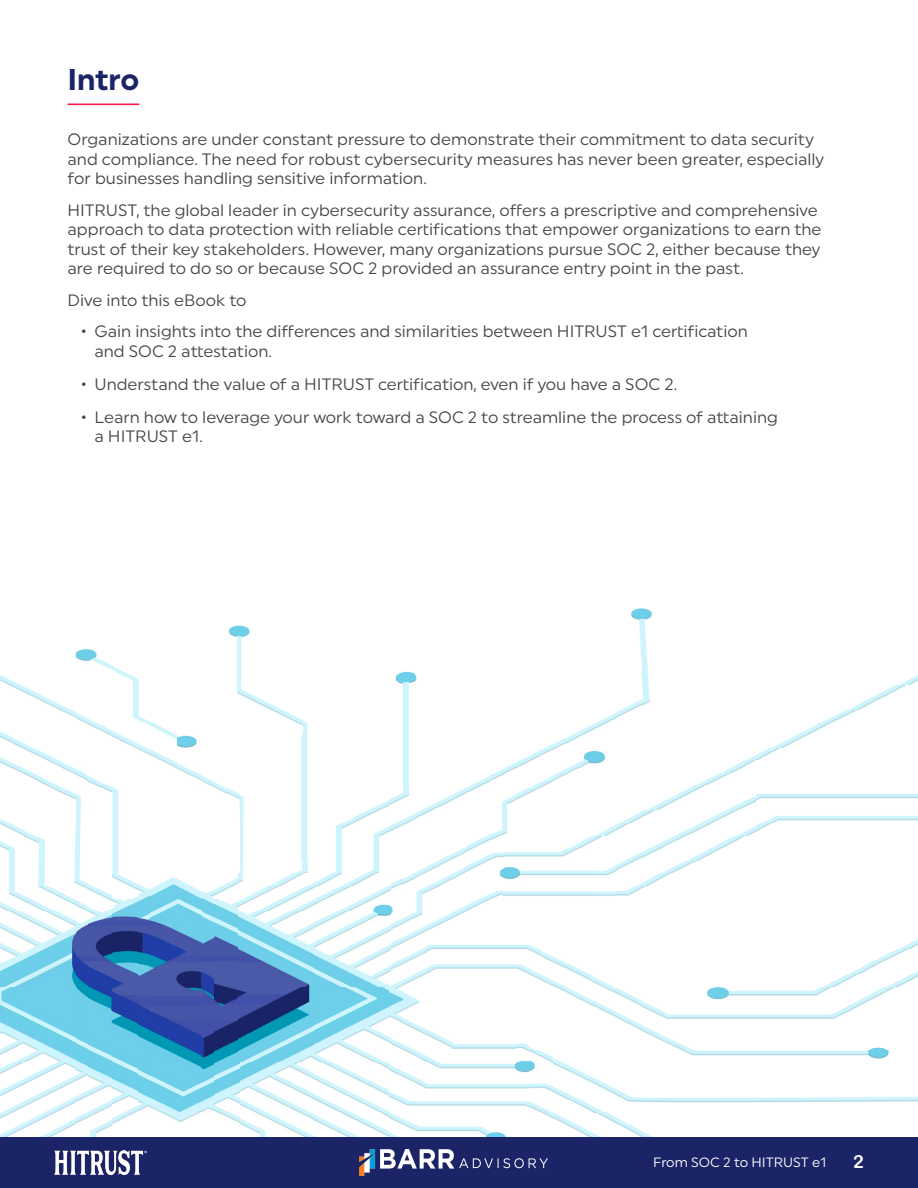
<style>
.page{position:relative;width:918px;height:1188px;background:#fff}
.page>*{position:absolute;margin:0;border:0;box-sizing:border-box;transform-origin:0 0}
.Bigger_Headlines{font:700 30px "Uniform";letter-spacing:-.01em;color:#1b2466}
.t1{font:18px "Arial Rounded MT Bold";color:#fff}
.Body_Copy{font:16.5px/19.5px "Uniform";color:#474746}
.t2{font:13.5px "Uniform";color:#fff}
</style>
<div class="page">
<img style="left:0;top:986px;width:75px;height:151px">
<img style="left:88px;top:911px;width:25px;height:226px">
<img style="left:239px;top:986px;width:151px;height:151px">
<img style="left:390px;top:1037px;width:25px;height:100px">
<img style="left:415px;top:1124px;width:91px;height:13px">
<img style="left:554px;top:1113px;width:25px;height:19px">
<img style="left:579px;top:1126px;width:22px;height:11px">
<img style="left:620px;top:1124px;width:32px;height:13px">
<img style="left:75px;top:768px;width:13px;height:356px">
<img style="left:113px;top:898px;width:25px;height:226px">
<img style="left:151px;top:898px;width:50px;height:224px">
<img style="left:214px;top:899px;width:25px;height:224px">
<img style="left:529px;top:1049px;width:25px;height:70px">
<img style="left:593px;top:1112px;width:36px;height:13px">
<img style="left:138px;top:884px;width:13px;height:228px">
<img style="left:201px;top:890px;width:13px;height:222px">
<img style="left:415px;top:1062px;width:114px;height:45px">
<img style="left:567px;top:1099px;width:36px;height:13px">
<img style="left:617px;top:1090px;width:301px;height:13px">
<img style="left:554px;top:1087px;width:23px;height:12px">
<img style="left:592px;top:1077px;width:25px;height:18px">
<img style="left:566px;top:1064px;width:26px;height:19px">
<img style="left:554px;top:1058px;width:12px;height:12px">
<img style="left:415px;top:1050px;width:22px;height:12px">
<img style="left:516px;top:1043px;width:13px;height:19px">
<img style="left:667px;top:1037px;width:25px;height:18px">
<img style="left:692px;top:1049px;width:197px;height:10px">
<img style="left:428px;top:1030px;width:25px;height:19px">
<svg style="left:528px;top:1043px;width:5px;height:6px"></svg>
<img style="left:642px;top:1001px;width:25px;height:42px">
<img style="left:871px;top:1047px;width:14px;height:2px">
<img style="left:403px;top:911px;width:25px;height:125px">
<img style="left:617px;top:988px;width:25px;height:43px">
<img style="left:390px;top:878px;width:13px;height:145px">
<img style="left:592px;top:976px;width:25px;height:42px">
<img style="left:667px;top:1011px;width:183px;height:8px">
<img style="left:566px;top:963px;width:26px;height:43px">
<img style="left:707px;top:987px;width:23px;height:13px">
<img style="left:839px;top:999px;width:33px;height:12px">
<img style="left:541px;top:950px;width:25px;height:42px">
<img style="left:730px;top:986px;width:106px;height:10px">
<img style="left:862px;top:986px;width:38px;height:13px">
<img style="left:0;top:885px;width:75px;height:101px">
<img style="left:239px;top:885px;width:151px;height:101px">
<img style="left:516px;top:944px;width:25px;height:36px">
<img style="left:825px;top:974px;width:34px;height:12px">
<img style="left:889px;top:974px;width:29px;height:12px">
<img style="left:428px;top:944px;width:88px;height:29px">
<img style="left:849px;top:961px;width:35px;height:13px">
<img style="left:874px;top:948px;width:38px;height:13px">
<img style="left:901px;top:939px;width:17px;height:9px">
<img style="left:428px;top:912px;width:25px;height:18px">
<img style="left:453px;top:900px;width:25px;height:18px">
<img style="left:88px;top:873px;width:25px;height:38px">
<img style="left:415px;top:866px;width:13px;height:45px">
<img style="left:478px;top:890px;width:25px;height:15px">
<img style="left:113px;top:873px;width:25px;height:25px">
<img style="left:151px;top:877px;width:50px;height:21px">
<img style="left:214px;top:873px;width:25px;height:23px">
<img style="left:428px;top:860px;width:12px;height:32px">
<img style="left:503px;top:848px;width:88px;height:48px">
<img style="left:591px;top:865px;width:25px;height:31px">
<img style="left:616px;top:885px;width:33px;height:11px">
<img style="left:0;top:823px;width:25px;height:62px">
<img style="left:38px;top:837px;width:7px;height:48px">
<img style="left:63px;top:763px;width:12px;height:120px">
<img style="left:239px;top:794px;width:5px;height:89px">
<img style="left:272px;top:873px;width:105px;height:12px">
<img style="left:402px;top:873px;width:13px;height:12px">
<img style="left:440px;top:848px;width:25px;height:37px">
<img style="left:491px;top:801px;width:12px;height:77px">
<img style="left:639px;top:873px;width:32px;height:12px">
<img style="left:101px;top:785px;width:17px;height:88px">
<img style="left:226px;top:788px;width:13px;height:11px">
<img style="left:296px;top:860px;width:12px;height:13px">
<img style="left:333px;top:823px;width:19px;height:50px">
<img style="left:365px;top:799px;width:25px;height:74px">
<img style="left:465px;top:835px;width:26px;height:38px">
<img style="left:616px;top:852px;width:26px;height:19px">
<img style="left:662px;top:860px;width:38px;height:13px">
<img style="left:302px;top:719px;width:6px;height:141px">
<img style="left:642px;top:839px;width:25px;height:19px">
<img style="left:689px;top:848px;width:33px;height:12px">
<img style="left:25px;top:831px;width:13px;height:12px">
<svg style="left:465px;top:835px;width:1px;height:13px"></svg>
<img style="left:570px;top:835px;width:38px;height:13px">
<img style="left:667px;top:827px;width:25px;height:18px">
<img style="left:712px;top:835px;width:37px;height:13px">
<img style="left:352px;top:812px;width:13px;height:12px">
<img style="left:390px;top:785px;width:25px;height:47px">
<img style="left:503px;top:762px;width:13px;height:73px">
<img style="left:597px;top:823px;width:33px;height:12px">
<img style="left:692px;top:815px;width:25px;height:19px">
<img style="left:739px;top:823px;width:33px;height:12px">
<svg style="left:0;top:819px;width:8px;height:4px"></svg>
<svg style="left:344px;top:819px;width:8px;height:4px"></svg>
<img style="left:415px;top:801px;width:25px;height:18px">
<img style="left:621px;top:810px;width:35px;height:13px">
<img style="left:717px;top:802px;width:25px;height:19px">
<img style="left:755px;top:794px;width:163px;height:29px">
<img style="left:440px;top:788px;width:25px;height:19px">
<img style="left:516px;top:788px;width:12px;height:12px">
<img style="left:647px;top:797px;width:36px;height:13px">
<img style="left:742px;top:796px;width:13px;height:12px">
<img style="left:38px;top:750px;width:25px;height:44px">
<img style="left:88px;top:776px;width:13px;height:12px">
<img style="left:201px;top:775px;width:25px;height:18px">
<img style="left:465px;top:775px;width:26px;height:19px">
<img style="left:528px;top:775px;width:26px;height:19px">
<img style="left:673px;top:785px;width:33px;height:12px">
<img style="left:12px;top:737px;width:26px;height:44px">
<svg style="left:100px;top:776px;width:6px;height:9px"></svg>
<img style="left:176px;top:734px;width:25px;height:47px">
<img style="left:403px;top:671px;width:12px;height:114px">
<img style="left:491px;top:769px;width:12px;height:12px">
<img style="left:554px;top:762px;width:25px;height:19px">
<img style="left:697px;top:772px;width:37px;height:13px">
<img style="left:0;top:731px;width:12px;height:37px">
<img style="left:151px;top:750px;width:25px;height:18px">
<img style="left:516px;top:750px;width:25px;height:18px">
<img style="left:579px;top:750px;width:27px;height:19px">
<img style="left:724px;top:760px;width:32px;height:12px">
<img style="left:126px;top:738px;width:25px;height:18px">
<img style="left:541px;top:738px;width:25px;height:18px">
<img style="left:747px;top:747px;width:38px;height:13px">
<img style="left:101px;top:725px;width:25px;height:19px">
<img style="left:163px;top:728px;width:13px;height:11px">
<img style="left:566px;top:725px;width:25px;height:19px">
<img style="left:774px;top:734px;width:36px;height:13px">
<img style="left:75px;top:712px;width:26px;height:19px">
<img style="left:144px;top:722px;width:19px;height:10px">
<img style="left:289px;top:713px;width:13px;height:12px">
<img style="left:591px;top:713px;width:25px;height:18px">
<img style="left:799px;top:722px;width:34px;height:12px">
<img style="left:50px;top:699px;width:25px;height:19px">
<img style="left:126px;top:673px;width:24px;height:49px">
<img style="left:264px;top:701px;width:25px;height:18px">
<img style="left:616px;top:700px;width:26px;height:18px">
<img style="left:823px;top:709px;width:38px;height:13px">
<img style="left:25px;top:687px;width:25px;height:18px">
<img style="left:239px;top:684px;width:25px;height:23px">
<img style="left:642px;top:609px;width:10px;height:97px">
<img style="left:850px;top:697px;width:33px;height:12px">
<img style="left:0;top:675px;width:25px;height:18px">
<img style="left:229px;top:625px;width:10px;height:69px">
<img style="left:874px;top:684px;width:37px;height:13px">
<img style="left:113px;top:666px;width:13px;height:11px">
<img style="left:239px;top:625px;width:11px;height:59px">
<svg style="left:395px;top:672px;width:8px;height:12px"></svg>
<img style="left:901px;top:675px;width:17px;height:9px">
<img style="left:75px;top:649px;width:25px;height:15px">
<svg style="left:100px;top:659px;width:13px;height:11px"></svg>
<img style="left:631px;top:609px;width:11px;height:51px">
<hr style="left:68px;top:104px;width:71px;height:1px;background:#ff1544">
<div style="left:0;top:1137px;width:918px;height:51px;background:#1b2466"></div>
<img style="left:54px;top:1151px;width:92px;height:24px">
<img style="left:359px;top:1150px;width:189px;height:25px">
<p class="Bigger_Headlines" style="left:68px;top:62px;width:73px">Intro</p>
<p class="Body_Copy" style="left:68px;top:129px;width:758px">Organizations are under constant pressure to demonstrate their commitment to data security and compliance. The need for robust cybersecurity measures has never been greater, especially for businesses handling sensitive information.</p>
<p class="Body_Copy" style="left:68px;top:200px;width:756px">HITRUST, the global leader in cybersecurity assurance, offers a prescriptive and comprehensive approach to data protection with reliable certifications that empower organizations to earn the trust of their key stakeholders. However, many organizations pursue SOC 2, either because they are required to do so or because SOC 2 provided an assurance entry point in the past.</p>
<p class="Body_Copy" style="left:68px;top:290px;width:181px">Dive into this eBook to</p>
<p class="Body_Copy" style="left:94px;top:321px;width:655px;text-indent:-14px">• Gain insights into the differences and similarities between HITRUST e1 certification and SOC 2 attestation.</p>
<p class="Body_Copy" style="left:81px;top:374px;width:598px">• Understand the value of a HITRUST certification, even if you have a SOC 2.</p>
<p class="Body_Copy" style="left:94px;top:407px;width:685px;text-indent:-14px">• Learn how to leverage your work toward a SOC 2 to streamline the process of attaining a HITRUST e1.</p>
<p class="t2" style="left:653px;top:1154px;width:175px">From SOC 2 to HITRUST e1</p>
<p class="t1" style="left:853px;top:1151px;width:12px">2</p>
</div>
